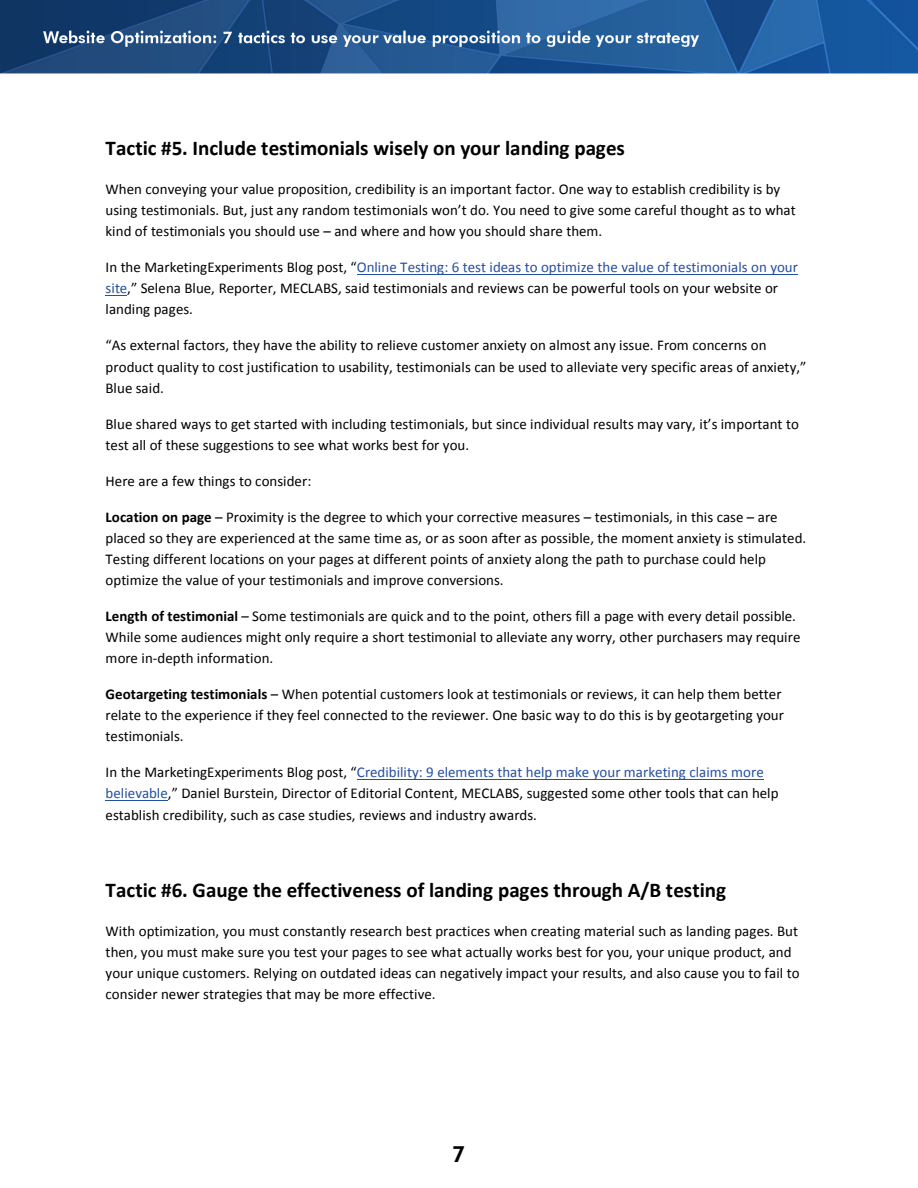
<style>
.page{position:relative;width:918px;height:1188px;background:#fff}
.page>*{position:absolute;margin:0;border:0;box-sizing:border-box;transform-origin:0 0}
.t1{font:700 21px "Calibri";color:#000}
.t2{font:800 21px "Futura";color:#000}
.t3{font:15px/21.1px "Calibri";letter-spacing:.005em;color:#000}
.s1{color:#254fa2}
.s2{font-weight:700}
</style>
<div class="page">
<img style="left:0;top:0;width:918px;height:801px">
<hr style="left:357px;top:274px;width:441px;height:1px;background:#254fa2">
<svg style="left:106px;top:295px;width:21px;height:1px"></svg>
<hr style="left:357px;top:779px;width:407px;height:1px;background:#254fa2">
<hr style="left:106px;top:800px;width:62px;height:1px;background:#254fa2">
<p class="t1" style="left:106px;top:135px;width:521px">Tactic #5. Include testimonials wisely on your landing pages</p>
<p class="t3" style="left:106px;top:179px;width:692px">When conveying your value proposition, credibility is an important factor. One way to establish credibility is by using testimonials. But, just any random testimonials won’t do. You need to give some careful thought as to what kind of testimonials you should use – and where and how you should share them.</p>
<p class="t3" style="left:106px;top:257px;width:694px">In the MarketingExperiments Blog post, “<span class="s1">Online Testing: 6 test ideas to optimize the value of testimonials on your site</span>,” Selena Blue, Reporter, MECLABS, said testimonials and reviews can be powerful tools on your website or landing pages.</p>
<p class="t3" style="left:106px;top:335px;width:702px">“As external factors, they have the ability to relieve customer anxiety on almost any issue. From concerns on product quality to cost justification to usability, testimonials can be used to alleviate very specific areas of anxiety,”<br>Blue said.</p>
<p class="t3" style="left:106px;top:413px;width:695px">Blue shared ways to get started with including testimonials, but since individual results may vary, it’s important to test all of these suggestions to see what works best for you.</p>
<p class="t3" style="left:106px;top:470px;width:207px">Here are a few things to consider:</p>
<p class="t3" style="left:106px;top:506px;width:702px"><span class="s2">Location on page</span> – Proximity is the degree to which your corrective measures – testimonials, in this case – are placed so they are experienced at the same time as, or as soon after as possible, the moment anxiety is stimulated.<br>Testing different locations on your pages at different points of anxiety along the path to purchase could help optimize the value of your testimonials and improve conversions.</p>
<p class="t3" style="left:106px;top:606px;width:696px"><span class="s2">Length of testimonial</span> – Some testimonials are quick and to the point, others fill a page with every detail possible.<br>While some audiences might only require a short testimonial to alleviate any worry, other purchasers may require more in-depth information.</p>
<p class="t3" style="left:106px;top:684px;width:680px"><span class="s2">Geotargeting testimonials</span> – When potential customers look at testimonials or reviews, it can help them better relate to the experience if they feel connected to the reviewer. One basic way to do this is by geotargeting your testimonials.</p>
<p class="t3" style="left:106px;top:762px;width:675px">In the MarketingExperiments Blog post, “<span class="s1">Credibility: 9 elements that help make your marketing claims more believable</span>,” Daniel Burstein, Director of Editorial Content, MECLABS, suggested some other tools that can help establish credibility, such as case studies, reviews and industry awards.</p>
<p class="t1" style="left:106px;top:877px;width:622px">Tactic #6. Gauge the effectiveness of landing pages through A/B testing</p>
<p class="t3" style="left:106px;top:920px;width:696px">With optimization, you must constantly research best practices when creating material such as landing pages. But then, you must make sure you test your pages to see what actually works best for you, your unique product, and your unique customers. Relying on outdated ideas can negatively impact your results, and also cause you to fail to consider newer strategies that may be more effective.</p>
<h1 class="t2" style="left:453px;top:1140px;width:14px">7</h1>
</div>
